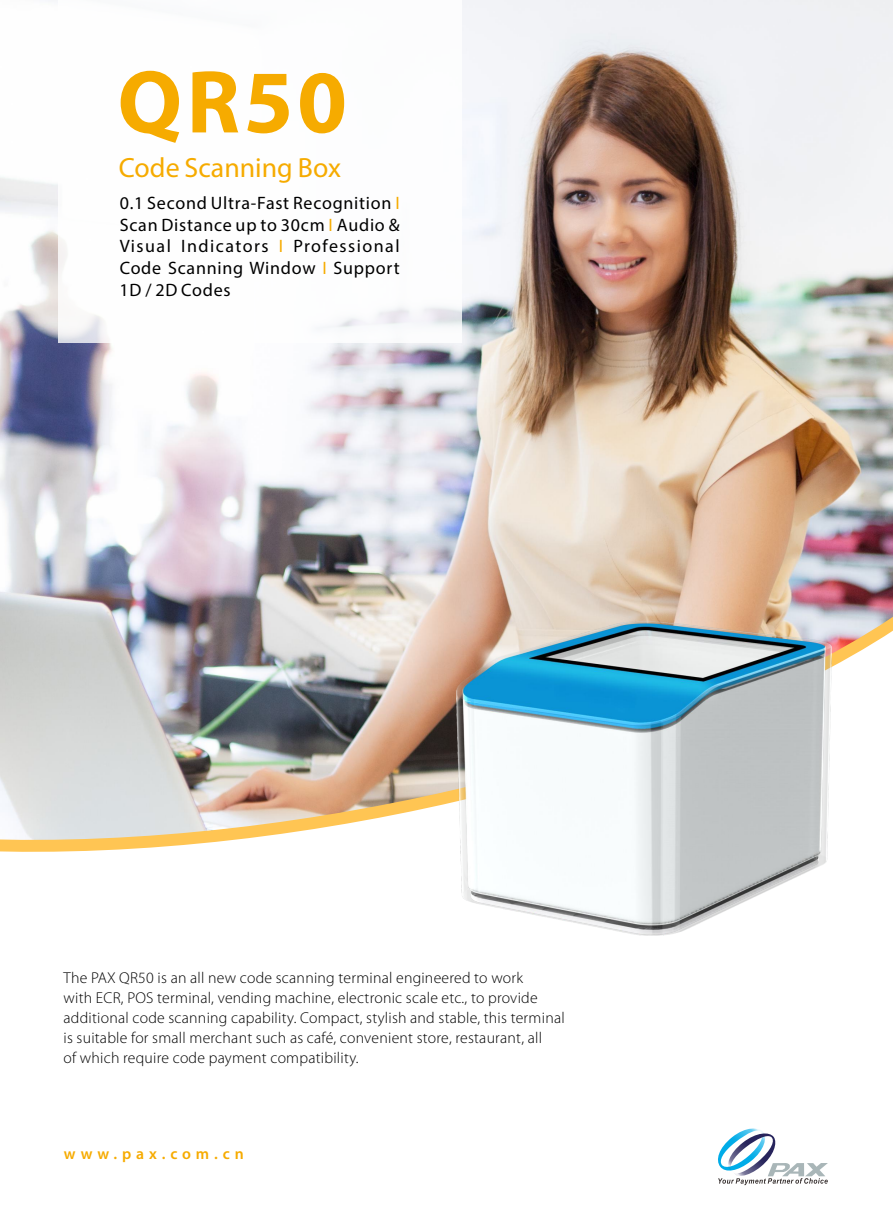
<style>
.page{position:relative;width:893px;height:1212px;background:#fff}
.page>*{position:absolute;margin:0;border:0;box-sizing:border-box;transform-origin:0 0}
.t1{font:700 90px "Myriad Pro";color:#f6ab00}
.t2{font:27.9px "Myriad Pro";color:#f6ab00}
.t3{font:18px/21.6px "Myriad Pro";letter-spacing:.04em;color:#000;text-align:justify}
.t4{font:300 15.75px/20.1px "Myriad Pro";letter-spacing:.015em;color:#000}
.t5{font:600 15.75px "Myriad Pro";letter-spacing:.31em;color:#f6ab00}
.s1{color:#f6ab00}
</style>
<div class="page">
<img style="left:0;top:0;width:893px;height:606px">
<img style="left:0;top:606px;width:893px;height:246px">
<div style="left:58px;top:0;width:403px;height:343px;background:#fff"></div>
<svg style="left:718px;top:1128px;width:110px;height:57px"></svg>
<img style="left:456px;top:622px;width:376px;height:314px">
<h1 class="t1" style="left:117px;top:65px;width:231px">QR50</h1>
<h2 class="t2" style="left:119px;top:156px;width:224px">Code Scanning Box</h2>
<p class="t3" style="left:120px;top:194px;width:281px">0.1 Second Ultra-Fast Recognition <span class="s1">I </span>Scan Distance up to 30cm <span class="s1">I</span> Audio &amp; Visual Indicators <span class="s1">I</span> Professional Code Scanning Window <span class="s1">I</span> Support 1D / 2D Codes</p>
<p class="t4" style="left:64px;top:968px;width:503px">The PAX QR50 is an all new code scanning terminal engineered to work<br>with ECR, POS terminal, vending machine, electronic scale etc., to provide additional code scanning capability. Compact, stylish and stable, this terminal is suitable for small merchant such as café, convenient store, restaurant, all<br>of which require code payment compatibility.</p>
<p class="t5" style="left:64px;top:1147px;width:181px">www.pax.com.cn</p>
</div>
